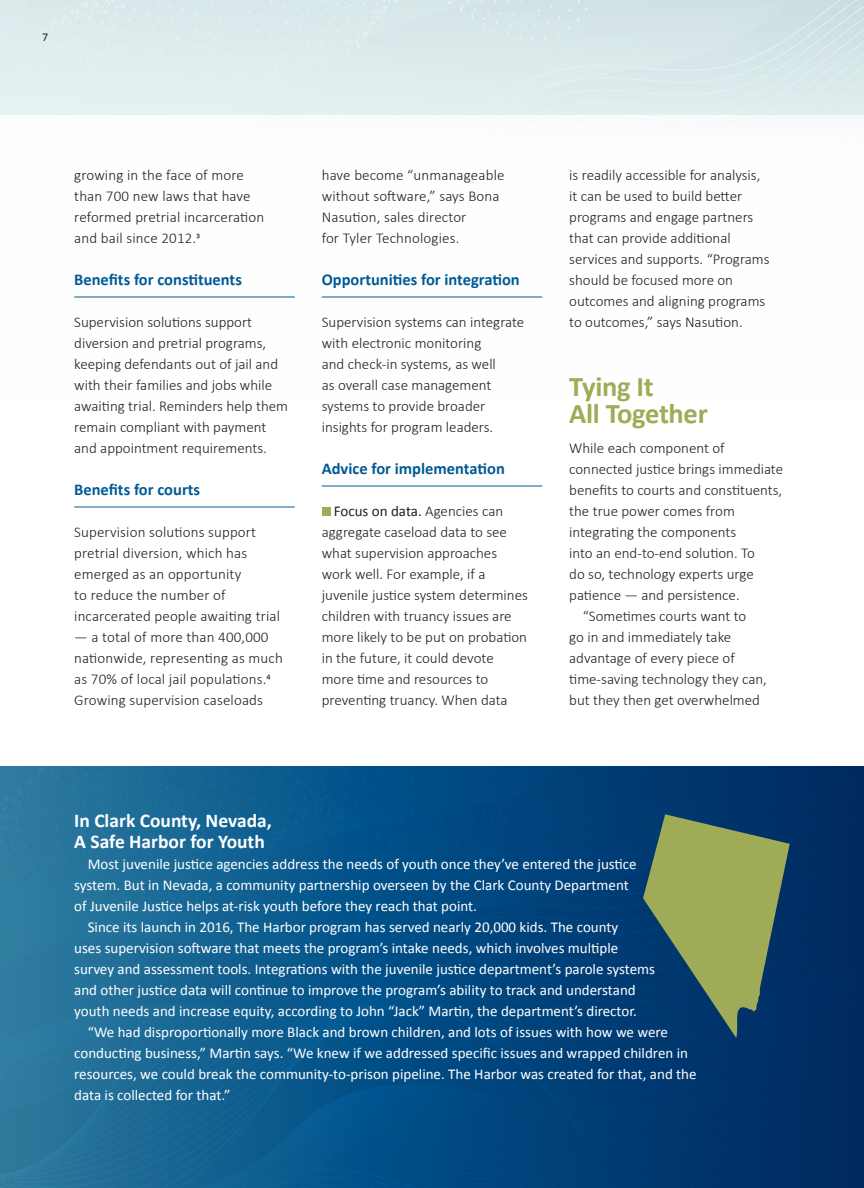
<style>
.page{position:relative;width:864px;height:1188px;background:#fff}
.page>*{position:absolute;margin:0;border:0;box-sizing:border-box;transform-origin:0 0}
.t1{font:700 28.5px/27px "Calibri";letter-spacing:-.01em;color:#a0ab57}
.t2{font:700 19.5px/21px "Calibri";color:#fff}
.t3{font:700 16.5px "Calibri";color:#005a95}
.t4{font:300 15px/21px "Calibri";color:#221f20}
.t5{font:15px/21px "Calibri";color:#fff}
.t6{font:12px "Calibri";color:#221f20}
.s1{font-weight:400}
</style>
<div class="page">
<img style="left:528px;top:0;width:336px;height:298px">
<hr style="left:74px;top:297px;width:221px;height:1px;background:#005a95">
<hr style="left:74px;top:507px;width:221px;height:1px;background:#005a95">
<hr style="left:322px;top:297px;width:220px;height:1px;background:#005a95">
<hr style="left:322px;top:486px;width:220px;height:1px;background:#005a95">
<div style="left:322px;top:507px;width:8px;height:9px;background:#a0ab57"></div>
<img style="left:0;top:767px;width:437px;height:421px">
<img style="left:437px;top:767px;width:427px;height:421px">
<svg style="left:643px;top:814px;width:147px;height:224px;background:#5d795f"></svg>
<p class="t6" style="left:42px;top:29px;width:8px">7</p>
<p class="t4" style="left:74px;top:164px;width:192px">growing in the face of more than 700 new laws that have reformed pretrial incarceration and bail since 2012.3</p>
<p class="t3" style="left:74px;top:268px;width:169px">Benefits for constituents</p>
<p class="t4" style="left:74px;top:311px;width:215px">Supervision solutions support diversion and pretrial programs, keeping defendants out of jail and with their families and jobs while awaiting trial. Reminders help them remain compliant with payment and appointment requirements.</p>
<p class="t3" style="left:74px;top:478px;width:127px">Benefits for courts</p>
<p class="t4" style="left:74px;top:521px;width:207px">Supervision solutions support pretrial diversion, which has emerged as an opportunity<br>to reduce the number of incarcerated people awaiting trial</p>
<p class="t4" style="left:74px;top:626px;width:210px">— a total of more than 400,000 nationwide, representing as much as 70% of local jail populations.4<br>Growing supervision caseloads</p>
<p class="t4" style="left:322px;top:164px;width:184px">have become “unmanageable without software,” says Bona<br>Nasution, sales director<br>for Tyler Technologies.</p>
<p class="t3" style="left:322px;top:268px;width:200px">Opportunities for integration</p>
<p class="t4" style="left:322px;top:311px;width:204px">Supervision systems can integrate with electronic monitoring<br>and check-in systems, as well<br>as overall case management systems to provide broader insights for program leaders.</p>
<p class="t3" style="left:322px;top:457px;width:185px">Advice for implementation</p>
<p class="t4" style="left:322px;top:500px;width:208px;text-indent:12px"><span class="s1">Focus on data.</span> Agencies can aggregate caseload data to see what supervision approaches work well. For example, if a juvenile justice system determines children with truancy issues are more likely to be put on probation in the future, it could devote more time and resources to preventing truancy. When data</p>
<p class="t4" style="left:569px;top:164px;width:202px">is readily accessible for analysis, it can be used to build better programs and engage partners that can provide additional services and supports. “Programs should be focused more on outcomes and aligning programs to outcomes,” says Nasution.</p>
<p class="t1" style="left:569px;top:372px;width:140px">Tying It<br>All Together</p>
<p class="t4" style="left:569px;top:437px;width:215px">While each component of connected justice brings immediate benefits to courts and constituents, the true power comes from integrating the components<br>into an end-to-end solution. To<br>do so, technology experts urge patience — and persistence.</p>
<p class="t4" style="left:569px;top:605px;width:199px;text-indent:14px">“Sometimes courts want to<br>go in and immediately take advantage of every piece of time-saving technology they can, but they then get overwhelmed</p>
<p class="t2" style="left:74px;top:809px;width:199px">In Clark County, Nevada,<br>A Safe Harbor for Youth</p>
<p class="t5" style="left:74px;top:853px;width:564px;text-indent:14px">Most juvenile justice agencies address the needs of youth once they’ve entered the justice system. But in Nevada, a community partnership overseen by the Clark County Department of Juvenile Justice helps at-risk youth before they reach that point.</p>
<p class="t5" style="left:74px;top:916px;width:582px;text-indent:14px">Since its launch in 2016, The Harbor program has served nearly 20,000 kids. The county<br>uses supervision software that meets the program’s intake needs, which involves multiple survey and assessment tools. Integrations with the juvenile justice department’s parole systems and other justice data will continue to improve the program’s ability to track and understand youth needs and increase equity, according to John “Jack” Martin, the department’s director.</p>
<p class="t5" style="left:74px;top:1021px;width:624px;text-indent:14px">“We had disproportionally more Black and brown children, and lots of issues with how we were conducting business,” Martin says. “We knew if we addressed specific issues and wrapped children in resources, we could break the community-to-prison pipeline. The Harbor was created for that, and the data is collected for that.”</p>
</div>
